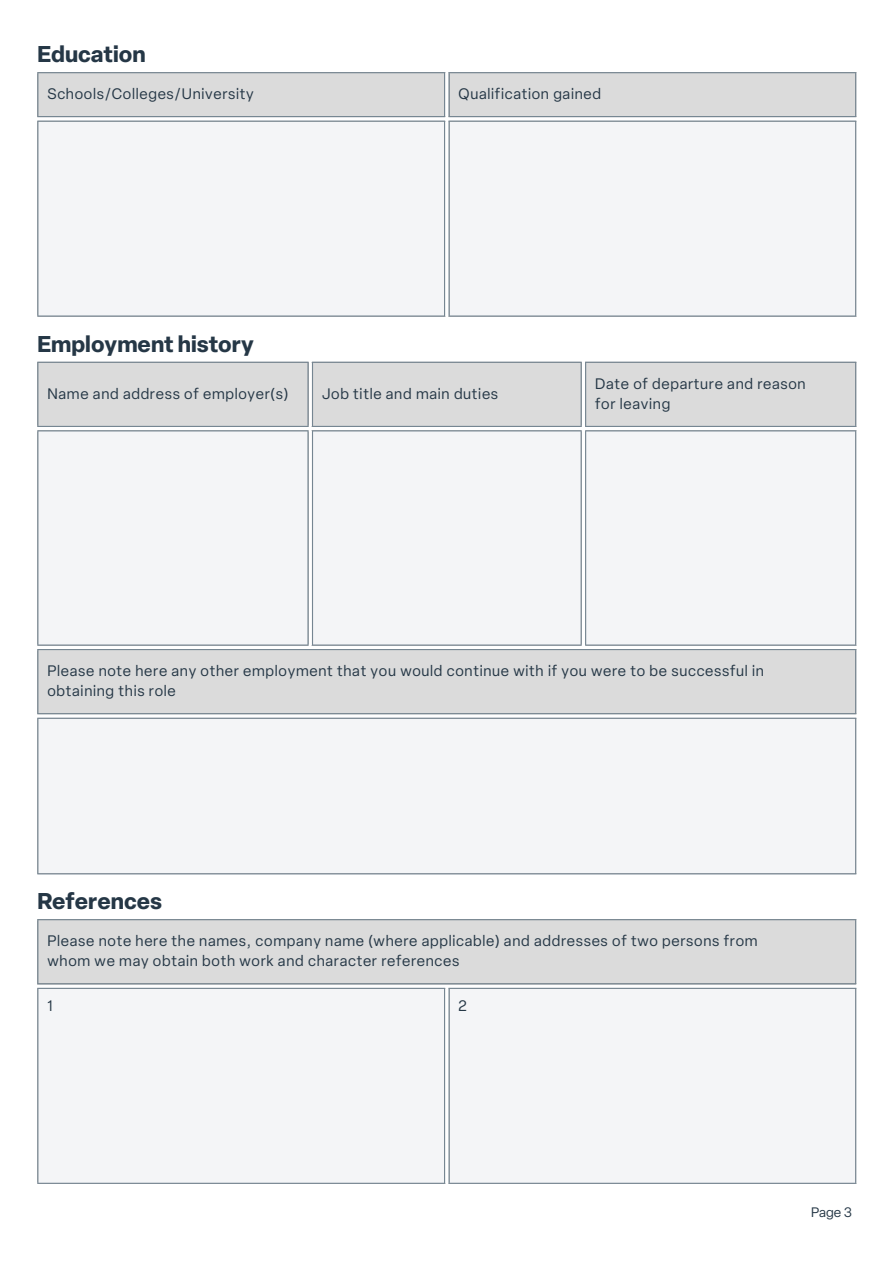
<style>
.page{position:relative;width:894px;height:1264px;background:#fff}
.page>*{position:absolute;margin:0;border:0;box-sizing:border-box;transform-origin:0 0}
.t1{font:700 22.5px "Elza";color:#253746}
.t2{font:15px "Elza";letter-spacing:.045em;color:#253746}
.t3{font:13.5px "Elza";color:#253746}
</style>
<div class="page">
<div style="left:38px;top:72px;width:816px;height:45px;background:#dbdbdb"></div>
<div style="left:38px;top:120px;width:816px;height:196px;background:#f4f5f7"></div>
<hr style="left:37px;top:73px;width:1px;height:43px;background:#768692">
<hr style="left:444px;top:73px;width:1px;height:43px;background:#768692">
<hr style="left:37px;top:72px;width:408px;height:1px;background:#768692">
<hr style="left:37px;top:116px;width:408px;height:1px;background:#768692">
<hr style="left:448px;top:73px;width:1px;height:43px;background:#768692">
<hr style="left:854px;top:73px;width:2px;height:43px;background:#768692">
<hr style="left:448px;top:72px;width:408px;height:1px;background:#768692">
<hr style="left:448px;top:116px;width:408px;height:1px;background:#768692">
<hr style="left:37px;top:122px;width:1px;height:193px;background:#768692">
<hr style="left:444px;top:122px;width:1px;height:193px;background:#768692">
<hr style="left:37px;top:120px;width:408px;height:2px;background:#768692">
<hr style="left:37px;top:315px;width:408px;height:1px;background:#768692">
<hr style="left:448px;top:122px;width:1px;height:193px;background:#768692">
<hr style="left:854px;top:122px;width:2px;height:193px;background:#768692">
<hr style="left:448px;top:120px;width:408px;height:2px;background:#768692">
<hr style="left:448px;top:315px;width:408px;height:1px;background:#768692">
<div style="left:38px;top:362px;width:816px;height:65px;background:#dbdbdb"></div>
<svg style="left:37px;top:430px;width:819px;height:443px;fill:#f4f5f7"></svg>
<hr style="left:37px;top:363px;width:1px;height:63px;background:#768692">
<hr style="left:307px;top:363px;width:1px;height:63px;background:#768692">
<hr style="left:37px;top:362px;width:271px;height:1px;background:#768692">
<hr style="left:37px;top:426px;width:271px;height:1px;background:#768692">
<hr style="left:312px;top:363px;width:1px;height:63px;background:#768692">
<hr style="left:580px;top:363px;width:1px;height:63px;background:#768692">
<hr style="left:312px;top:362px;width:269px;height:1px;background:#768692">
<hr style="left:312px;top:426px;width:269px;height:1px;background:#768692">
<hr style="left:585px;top:363px;width:1px;height:63px;background:#768692">
<hr style="left:854px;top:363px;width:2px;height:63px;background:#768692">
<hr style="left:585px;top:362px;width:271px;height:1px;background:#768692">
<hr style="left:585px;top:426px;width:271px;height:1px;background:#768692">
<hr style="left:37px;top:431px;width:1px;height:213px;background:#768692">
<hr style="left:307px;top:431px;width:1px;height:213px;background:#768692">
<hr style="left:37px;top:430px;width:271px;height:1px;background:#768692">
<hr style="left:37px;top:644px;width:271px;height:1px;background:#768692">
<hr style="left:312px;top:431px;width:1px;height:213px;background:#768692">
<hr style="left:580px;top:431px;width:1px;height:213px;background:#768692">
<hr style="left:312px;top:430px;width:269px;height:1px;background:#768692">
<hr style="left:312px;top:644px;width:269px;height:1px;background:#768692">
<hr style="left:585px;top:431px;width:1px;height:213px;background:#768692">
<hr style="left:854px;top:431px;width:2px;height:213px;background:#768692">
<hr style="left:585px;top:430px;width:271px;height:1px;background:#768692">
<hr style="left:585px;top:644px;width:271px;height:1px;background:#768692">
<hr style="left:37px;top:650px;width:1px;height:63px;background:#768692">
<hr style="left:854px;top:650px;width:2px;height:63px;background:#768692">
<hr style="left:37px;top:649px;width:819px;height:1px;background:#768692">
<hr style="left:37px;top:713px;width:819px;height:1px;background:#768692">
<hr style="left:37px;top:718px;width:1px;height:155px;background:#768692">
<hr style="left:854px;top:718px;width:2px;height:155px;background:#768692">
<hr style="left:37px;top:717px;width:819px;height:1px;background:#768692">
<hr style="left:37px;top:873px;width:819px;height:1px;background:#768692">
<div style="left:37px;top:919px;width:819px;height:65px;background:#dbdbdb"></div>
<div style="left:38px;top:988px;width:816px;height:195px;background:#f4f5f7"></div>
<hr style="left:37px;top:920px;width:1px;height:63px;background:#768692">
<hr style="left:854px;top:920px;width:2px;height:63px;background:#768692">
<hr style="left:37px;top:919px;width:819px;height:1px;background:#768692">
<hr style="left:37px;top:983px;width:819px;height:1px;background:#768692">
<hr style="left:37px;top:988px;width:1px;height:194px;background:#768692">
<hr style="left:444px;top:988px;width:1px;height:194px;background:#768692">
<hr style="left:37px;top:987px;width:408px;height:1px;background:#768692">
<hr style="left:37px;top:1182px;width:408px;height:1px;background:#768692">
<hr style="left:448px;top:988px;width:1px;height:194px;background:#768692">
<hr style="left:854px;top:988px;width:2px;height:194px;background:#768692">
<hr style="left:448px;top:987px;width:408px;height:1px;background:#768692">
<hr style="left:448px;top:1182px;width:408px;height:1px;background:#768692">
<p class="t1" style="left:37px;top:41px;width:110px">Education</p>
<h1 class="t2" style="left:47px;top:85px;width:208px">Schools/Colleges/University</h1>
<p class="t2" style="left:458px;top:85px;width:144px">Qualification gained</p>
<p class="t1" style="left:37px;top:330px;width:218px">Employment history</p>
<p class="t2" style="left:47px;top:384px;width:242px">Name and address of employer(s)</p>
<h1 class="t2" style="left:322px;top:384px;width:177px">Job title and main duties</h1>
<p class="t2" style="left:595px;top:374px;width:212px">Date of departure and reason</p>
<p class="t2" style="left:595px;top:394px;width:76px">for leaving</p>
<p class="t2" style="left:47px;top:662px;width:717px">Please note here any other employment that you would continue with if you were to be successful in</p>
<p class="t2" style="left:47px;top:682px;width:130px">obtaining this role</p>
<p class="t1" style="left:37px;top:888px;width:126px">References</p>
<h1 class="t2" style="left:47px;top:931px;width:711px">Please note here the names, company name (where applicable) and addresses of two persons from</h1>
<p class="t2" style="left:47px;top:952px;width:413px">whom we may obtain both work and character references</p>
<p class="t2" style="left:47px;top:996px;width:7px">1</p>
<p class="t2" style="left:458px;top:996px;width:10px">2</p>
<p class="t3" style="left:810px;top:1203px;width:43px">Page 3</p>
</div>
